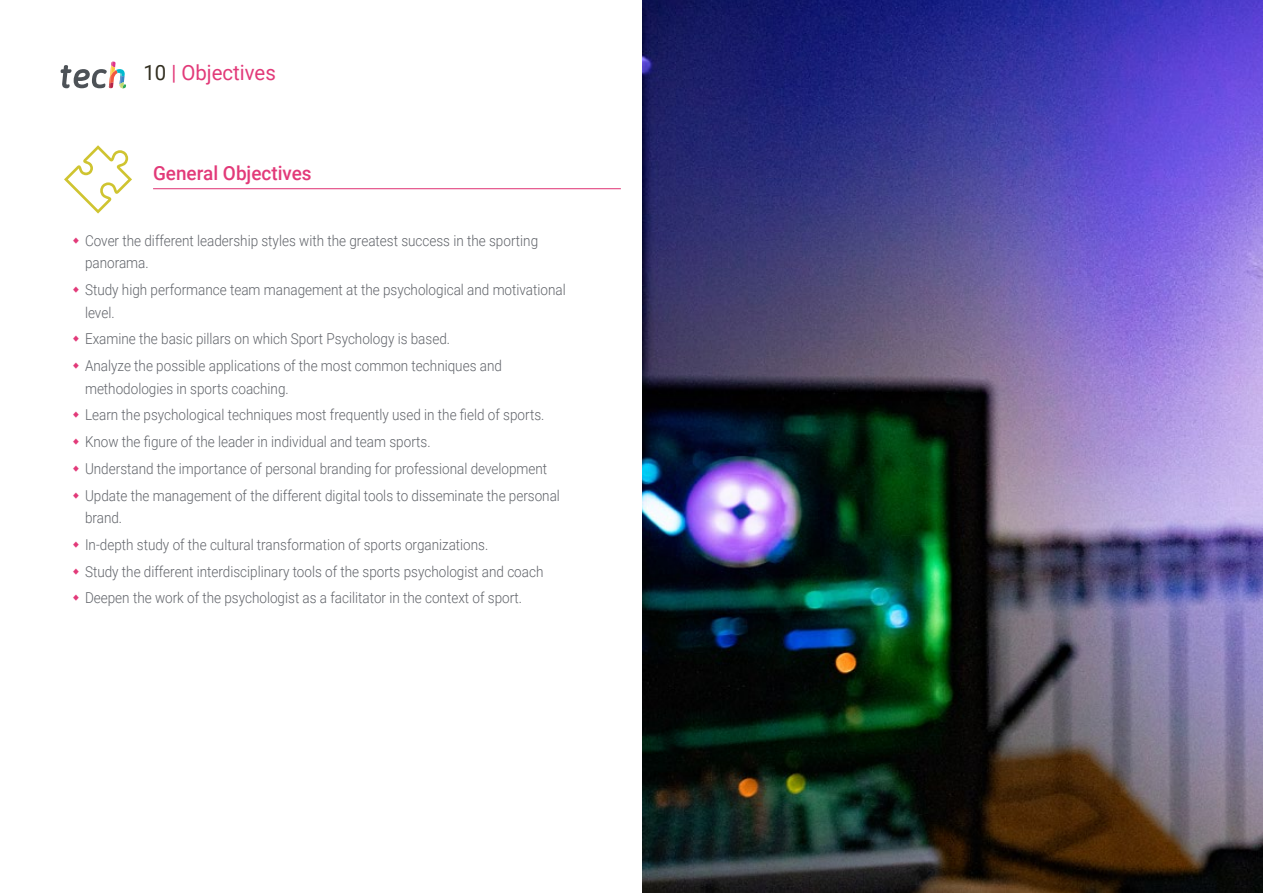
<style>
.page{position:relative;width:1263px;height:893px;background:#fff}
.page>*{position:absolute;margin:0;border:0;box-sizing:border-box;transform-origin:0 0}
.t1{font:21px "Roboto";color:#e23a79}
.t2{font:500 19.5px "Roboto";color:#e23a79}
.t3{font:300 15px/26.7px "Roboto";color:#61646a;scale:.9 1}
.s1{color:#312e20}
</style>
<div class="page">
<hr style="left:153px;top:188px;width:468px;height:1px;background:#df3173">
<svg style="left:64px;top:145px;width:68px;height:69px"></svg>
<img style="left:642px;top:0;width:621px;height:893px">
<svg style="left:61px;top:62px;width:65px;height:27px"></svg>
<h1 class="t1" style="left:144px;top:57px;width:134px"><span class="s1">10</span> | Objectives</h1>
<h2 class="t2" style="left:153px;top:160px;width:160px">General Objectives</h2>
<p class="t3" style="left:85px;top:229px;width:505px;line-height:22.5px">Cover the different leadership styles with the greatest success in the sporting panorama.</p>
<p class="t3" style="left:85px;top:278px;width:536px;line-height:22.5px">Study high performance team management at the psychological and motivational level.</p>
<p class="t3" style="left:85px;top:325px;width:465px">Examine the basic pillars on which Sport Psychology is based.<br>Analyze the possible applications of the most common techniques and</p>
<p class="t3" style="left:85px;top:374px;width:529px">methodologies in sports coaching.<br>Learn the psychological techniques most frequently used in the field of sports.<br>Know the figure of the leader in individual and team sports.<br>Understand the importance of personal branding for professional development Update the management of the different digital tools to disseminate the personal</p>
<p class="t3" style="left:85px;top:504px;width:511px">brand.<br>In-depth study of the cultural transformation of sports organizations.<br>Study the different interdisciplinary tools of the sports psychologist and coach Deepen the work of the psychologist as a facilitator in the context of sport.</p>
</div>
